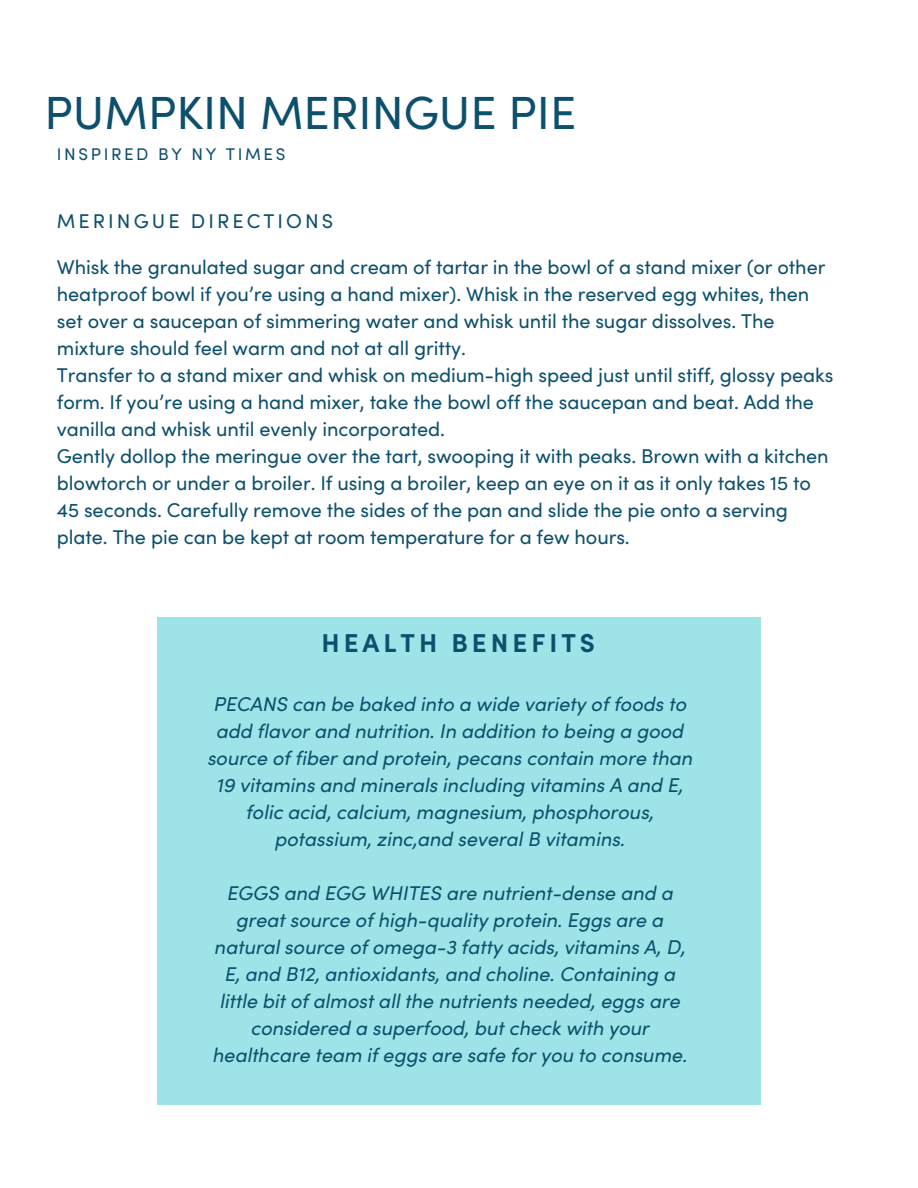
<style>
.page{position:relative;width:918px;height:1188px;background:#fff}
.page>*{position:absolute;margin:0;border:0;box-sizing:border-box;transform-origin:0 0}
.t1{font:46.5px "Sofia Pro";color:#0d506d}
.t2{font:700 25.95px "Sofia Pro";letter-spacing:.155em;color:#0d506d}
.t3{font:19.95px/27px "Sofia Pro";letter-spacing:-.005em;color:#0d506d}
.t4{font:italic 19.95px/27px "Sofia Pro";letter-spacing:-.005em;color:#0d506d;text-align:center}
.t5{font:19.95px "Sofia Pro";letter-spacing:.155em;color:#0d506d}
.t6{font:16.95px "Sofia Pro";letter-spacing:.155em;color:#0d506d}
</style>
<div class="page">
<div style="left:157px;top:617px;width:604px;height:488px;background:#9de3e7"></div>
<h1 class="t1" style="left:45px;top:79px;width:533px">PUMPKIN MERINGUE PIE</h1>
<p class="t6" style="left:57px;top:142px;width:230px">INSPIRED BY NY TIMES</p>
<p class="t5" style="left:57px;top:207px;width:278px">MERINGUE DIRECTIONS</p>
<p class="t3" style="left:57px;top:253px;width:778px">Whisk the granulated sugar and cream of tartar in the bowl of a stand mixer (or other heatproof bowl if you’re using a hand mixer). Whisk in the reserved egg whites, then set over a saucepan of simmering water and whisk until the sugar dissolves. The mixture should feel warm and not at all gritty.<br>Transfer to a stand mixer and whisk on medium-high speed just until stiff, glossy peaks form. If you’re using a hand mixer, take the bowl off the saucepan and beat. Add the vanilla and whisk until evenly incorporated.<br>Gently dollop the meringue over the tart, swooping it with peaks. Brown with a kitchen blowtorch or under a broiler. If using a broiler, keep an eye on it as it only takes 15 to 45 seconds. Carefully remove the sides of the pan and slide the pie onto a serving plate. The pie can be kept at room temperature for a few hours.</p>
<h2 class="t2" style="left:321px;top:623px;width:275px">HEALTH BENEFITS</h2>
<p class="t4" style="left:207px;top:689px;width:487px">PECANS can be baked into a wide variety of foods to add flavor and nutrition. In addition to being a good source of fiber and protein, pecans contain more than 19 vitamins and minerals including vitamins A and E, folic acid, calcium, magnesium, phosphorous, potassium, zinc,and several B vitamins.</p>
<p class="t4" style="left:212px;top:878px;width:476px">EGGS and EGG WHITES are nutrient-dense and a great source of high-quality protein. Eggs are a natural source of omega-3 fatty acids, vitamins A, D, E, and B12, antioxidants, and choline. Containing a little bit of almost all the nutrients needed, eggs are considered a superfood, but check with your healthcare team if eggs are safe for you to consume.</p>
</div>
